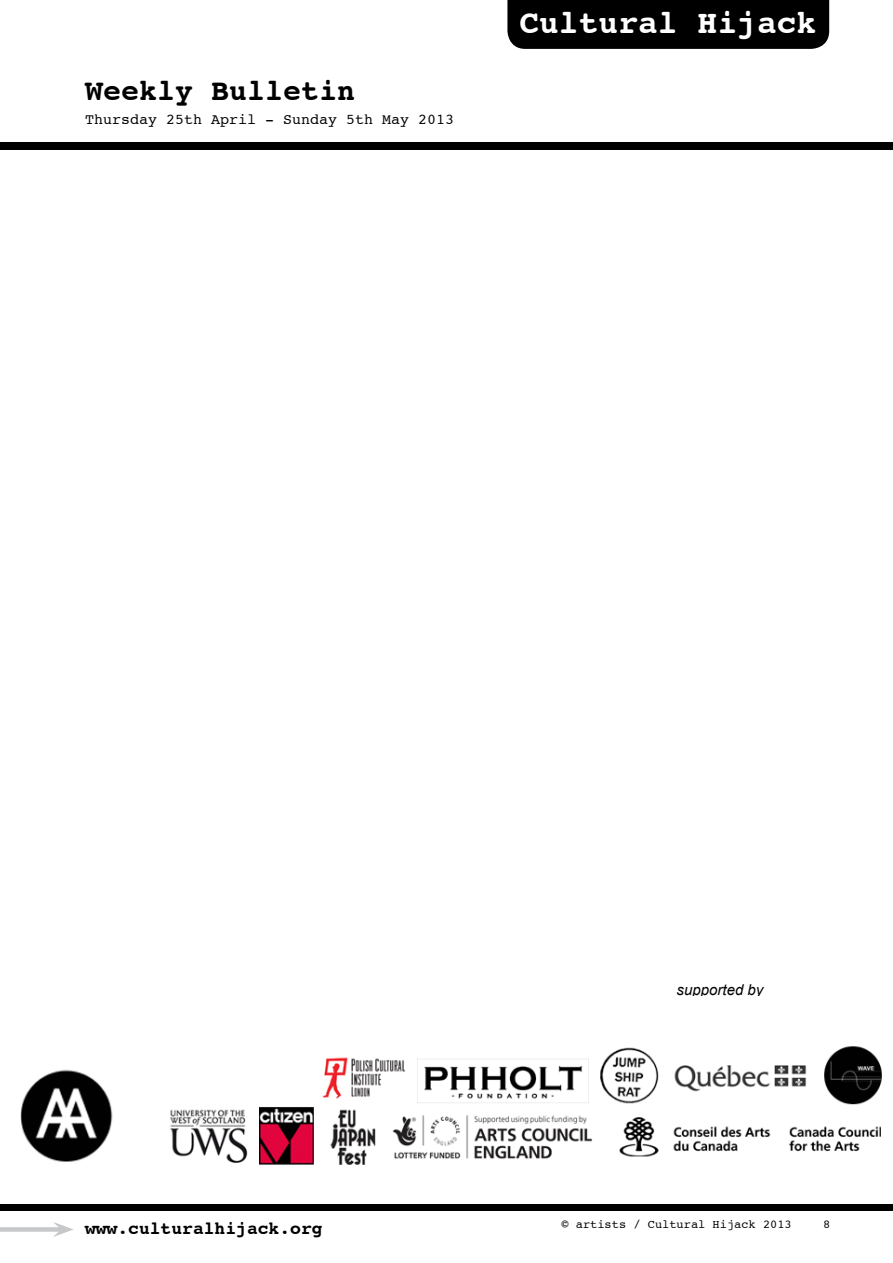
<style>
.page{position:relative;width:893px;height:1263px;background:#fff}
.page>*{position:absolute;margin:0;border:0;box-sizing:border-box;transform-origin:0 0}
.t1{font:700 33px "Courier";color:#fff}
.t2{font:700 30px "Courier";color:#000}
.t3{font:700 18px "Courier";color:#000}
.t4{font:15px "Courier";color:#000}
.t5{font:italic 15px "Arial";color:#000}
.t6{font:12px "Courier";color:#000}
</style>
<div class="page">
<div style="left:507px;top:0;width:322px;height:49px;background:#000"></div>
<div style="left:0;top:142px;width:893px;height:8px;background:#000"></div>
<div style="left:0;top:1204px;width:893px;height:6px;background:#000"></div>
<div style="left:0;top:1227px;width:61px;height:5px;background:#c7c8ca"></div>
<svg style="left:53px;top:1222px;width:21px;height:15px"></svg>
<img style="left:20px;top:1046px;width:862px;height:119px">
<h2 class="t2" style="left:85px;top:66px;width:271px">Weekly Bulletin</h2>
<p class="t4" style="left:85px;top:108px;width:371px">Thursday 25th April - Sunday 5th May 2013</p>
<h1 class="t1" style="left:519px;top:-4px;width:299px">Cultural Hijack</h1>
<p class="t5" style="left:677px;top:980px;width:88px">supported by</p>
<p class="t3" style="left:85px;top:1213px;width:239px">www.culturalhijack.org</p>
<p class="t6" style="left:561px;top:1215px;width:232px">© artists / Cultural Hijack 2013</p>
<p class="t6" style="left:823px;top:1215px;width:9px">8</p>
</div>
